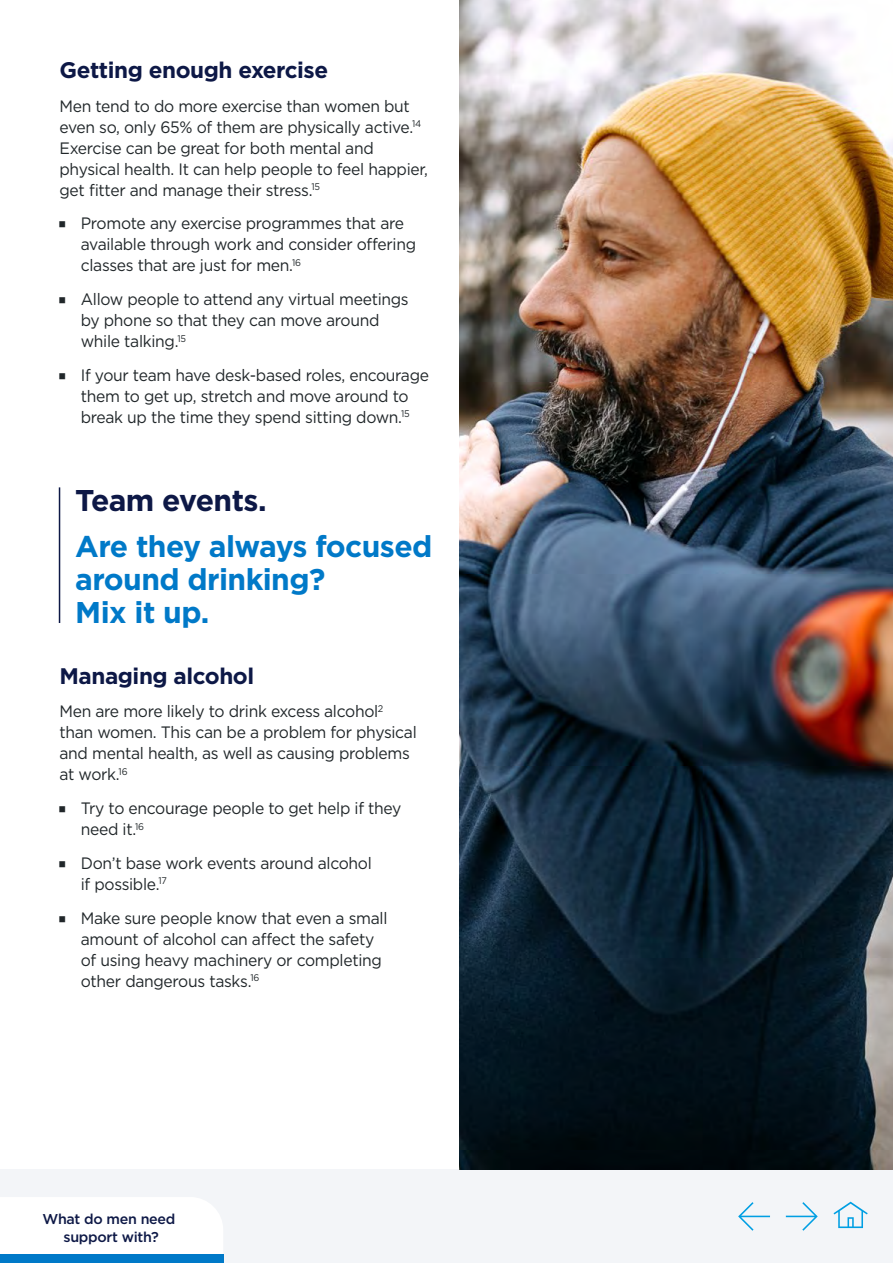
<style>
.page{position:relative;width:893px;height:1263px;background:#fff}
.page>*{position:absolute;margin:0;border:0;box-sizing:border-box;transform-origin:0 0}
.Quote_CYAN{font:700 30px/33px "Gotham";letter-spacing:-.02em;color:#0079c8}
.Quote_CYAN-2{font:700 30px "Gotham";letter-spacing:-.02em;color:#0d1846}
.A4_Sub_B_-_CYAN{font:700 22.5px "Gotham";letter-spacing:-.02em;color:#0d1846}
.A4_Body_Copy{font:16.5px/21px "Gotham";letter-spacing:-.02em;color:#21272a;scale:.95 1}
.t1{font:500 14.25px/18px "Gotham";letter-spacing:-.02em;color:#0d1846;text-align:center}
</style>
<div class="page">
<div style="left:0;top:1169px;width:893px;height:94px;background:#f3f5f8"></div>
<svg style="left:738px;top:1202px;width:32px;height:29px"></svg>
<svg style="left:786px;top:1202px;width:32px;height:29px"></svg>
<svg style="left:833px;top:1202px;width:35px;height:26px"></svg>
<div style="left:0;top:1197px;width:223px;height:57px;background:#fff"></div>
<div style="left:0;top:1254px;width:223px;height:9px;background:#0079c8"></div>
<hr style="left:59px;top:487px;width:1px;height:136px;background:#0d1846">
<img style="left:459px;top:0;width:434px;height:1169px">
<p class="A4_Sub_B_-_CYAN" style="left:60px;top:55px;width:270px">Getting enough exercise</p>
<p class="A4_Body_Copy" style="left:60px;top:95px;width:389px">Men tend to do more exercise than women but even so, only 65% of them are physically active.<sup>14<br></sup>Exercise can be great for both mental and physical health. It can help people to feel happier, get fitter and manage their stress.<sup>15</sup></p>
<p class="A4_Body_Copy" style="left:81px;top:213px;width:355px">Promote any exercise programmes that are available through work and consider offering classes that are just for men.<sup>16</sup></p>
<p class="A4_Body_Copy" style="left:81px;top:288px;width:347px">Allow people to attend any virtual meetings by phone so that they can move around while talking.<sup>15</sup></p>
<p class="A4_Body_Copy" style="left:81px;top:364px;width:368px">If your team have desk-based roles, encourage them to get up, stretch and move around to break up the time they spend sitting down.<sup>15</sup></p>
<p class="Quote_CYAN-2" style="left:75px;top:480px;width:193px">Team events.</p>
<p class="Quote_CYAN" style="left:75px;top:529px;width:359px">Are they always focused around drinking?<br>Mix it up.</p>
<p class="A4_Sub_B_-_CYAN" style="left:60px;top:661px;width:196px">Managing alcohol</p>
<p class="A4_Body_Copy" style="left:60px;top:701px;width:378px">Men are more likely to drink excess alcohol<sup>2 </sup>than women. This can be a problem for physical and mental health, as well as causing problems at work.<sup>16</sup></p>
<p class="A4_Body_Copy" style="left:81px;top:797px;width:339px">Try to encourage people to get help if they need it.<sup>16</sup></p>
<p class="A4_Body_Copy" style="left:81px;top:852px;width:308px">Don’t base work events around alcohol if possible.<sup>17</sup></p>
<p class="A4_Body_Copy" style="left:81px;top:907px;width:324px">Make sure people know that even a small amount of alcohol can affect the safety of using heavy machinery or completing other dangerous tasks.<sup>16</sup></p>
<p class="t1" style="left:43px;top:1209px;width:134px">What do men need support with?</p>
</div>
